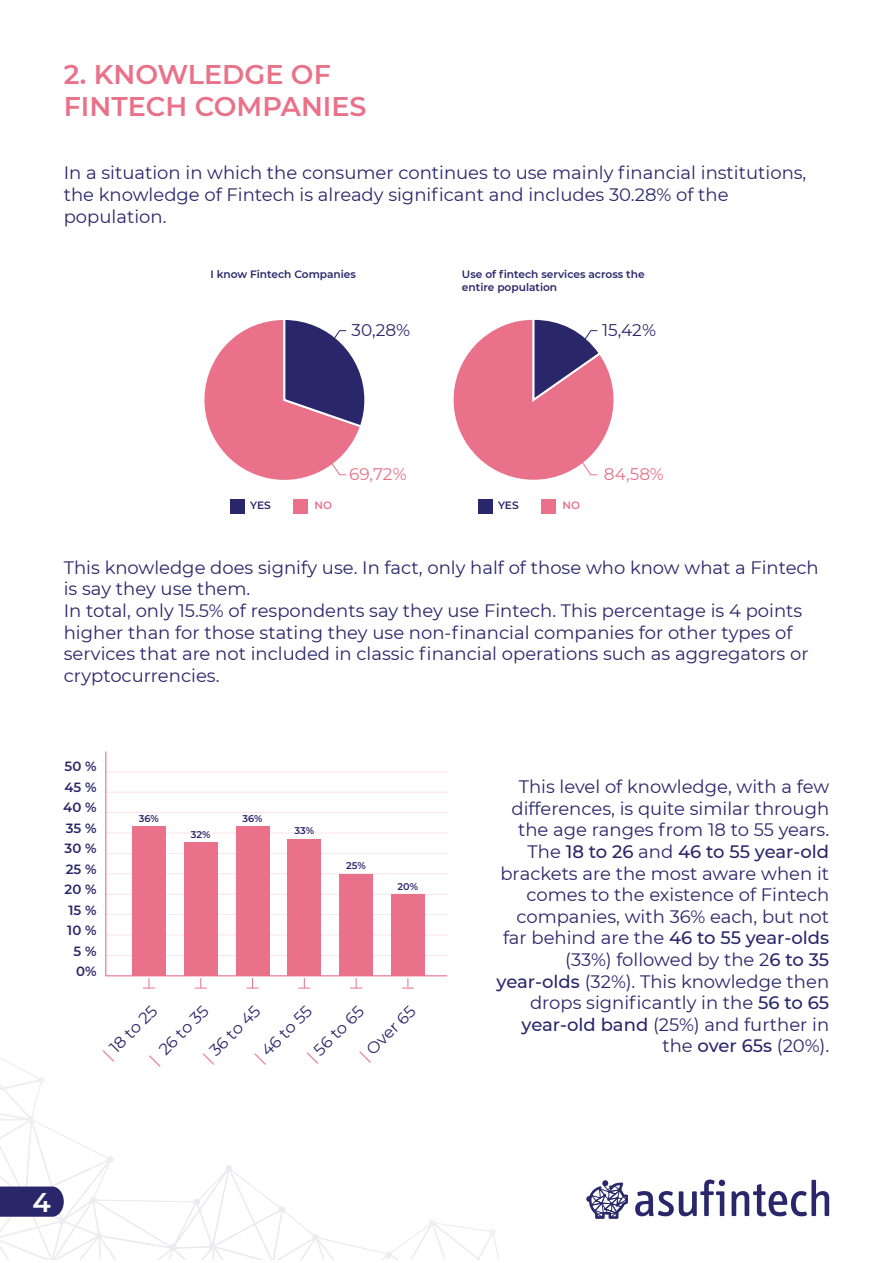
<style>
.page{position:relative;width:893px;height:1263px;background:#fff}
.page>*{position:absolute;margin:0;border:0;box-sizing:border-box;transform-origin:0 0}
.t1{font:600 27px/32.4px "Montserrat";color:#e97189}
.t2{font:600 27px "Montserrat";color:#fff}
.t3{font:18px/21.6px "Montserrat";color:#29266a}
.t4{font:16.95px "Montserrat";color:#e97189}
.t5{font:16.95px "Montserrat";color:#29266a}
.t6{font:16.2px "Montserrat";color:#29266a}
.t7{font:600 13.35px/20.5px "Montserrat";color:#29266a;text-align:right}
.t8{font:600 10.65px/12.8px "Montserrat";color:#29266a}
.t9{font:600 10.65px "Montserrat";color:#e97189}
.t10{font:600 9.75px "Montserrat";color:#29266a}
.s1{color:#e97189}
.s2{font-weight:500}
</style>
<div class="page">
<svg style="left:0;top:1057px;width:499px;height:203px"></svg>
<div style="left:231px;top:500px;width:14px;height:14px;background:#29266a"></div>
<div style="left:294px;top:500px;width:14px;height:14px;background:#e97189"></div>
<div style="left:479px;top:500px;width:14px;height:14px;background:#29266a"></div>
<div style="left:542px;top:500px;width:14px;height:14px;background:#e97189"></div>
<svg style="left:204px;top:320px;width:161px;height:160px"></svg>
<svg style="left:453px;top:319px;width:161px;height:161px"></svg>
<svg style="left:105px;top:751px;width:343px;height:226px"></svg>
<hr style="left:106px;top:955px;width:342px;height:1px;background:#e97189">
<hr style="left:106px;top:935px;width:342px;height:1px;background:#e97189">
<hr style="left:106px;top:914px;width:342px;height:1px;background:#e97189">
<hr style="left:106px;top:894px;width:342px;height:1px;background:#e97189">
<hr style="left:106px;top:873px;width:342px;height:1px;background:#e97189">
<hr style="left:106px;top:853px;width:342px;height:1px;background:#e97189">
<hr style="left:106px;top:833px;width:342px;height:1px;background:#e97189">
<hr style="left:106px;top:812px;width:342px;height:1px;background:#e97189">
<hr style="left:106px;top:792px;width:342px;height:1px;background:#e97189">
<hr style="left:106px;top:771px;width:342px;height:1px;background:#e97189">
<div style="left:132px;top:826px;width:34px;height:150px;background:#e97189"></div>
<div style="left:184px;top:843px;width:33px;height:133px;background:#e97189"></div>
<div style="left:236px;top:826px;width:33px;height:150px;background:#e97189"></div>
<div style="left:288px;top:839px;width:33px;height:137px;background:#e97189"></div>
<div style="left:339px;top:874px;width:34px;height:102px;background:#e97189"></div>
<div style="left:391px;top:894px;width:34px;height:82px;background:#e97189"></div>
<svg style="left:143px;top:978px;width:12px;height:11px"></svg>
<svg style="left:195px;top:978px;width:12px;height:11px"></svg>
<svg style="left:246px;top:978px;width:13px;height:11px"></svg>
<svg style="left:298px;top:978px;width:12px;height:11px"></svg>
<svg style="left:350px;top:978px;width:12px;height:11px"></svg>
<svg style="left:402px;top:978px;width:12px;height:11px"></svg>
<svg style="left:586px;top:1180px;width:42px;height:39px"></svg>
<svg style="left:732px;top:1180px;width:97px;height:36px"></svg>
<svg style="left:635px;top:1179px;width:90px;height:37px"></svg>
<h1 class="t1" style="left:64px;top:57px;width:304px">2. KNOWLEDGE OF<br>FINTECH COMPANIES</h1>
<p class="t3" style="left:64px;top:161px;width:744px">In a situation in which the consumer continues to use mainly financial institutions, the knowledge of Fintech is already significant and includes 30.28% of the population.</p>
<p class="t8" style="left:210px;top:267px;width:147px">I know Fintech Companies</p>
<p class="t8" style="left:462px;top:267px;width:184px">Use of fintech services across the entire population</p>
<p class="t5" style="left:352px;top:319px;width:60px">30,28%</p>
<p class="t5" style="left:602px;top:319px;width:55px">15,42%</p>
<p class="t4" style="left:349px;top:462px;width:59px">69,72%</p>
<p class="t8" style="left:250px;top:499px;width:22px">YES</p>
<p class="t9" style="left:315px;top:498px;width:19px">NO</p>
<p class="t8" style="left:498px;top:499px;width:22px">YES</p>
<p class="t9" style="left:562px;top:498px;width:19px">NO</p>
<p class="t4" style="left:604px;top:462px;width:62px">84,58%</p>
<p class="t3" style="left:64px;top:556px;width:756px">This knowledge does signify use. In fact, only half of those who know what a Fintech is say they use them.<br>In total, only 15.5% of respondents say they use Fintech. This percentage is 4 points higher than for those stating they use non-financial companies for other types of services that are not included in classic financial operations such as aggregators or cryptocurrencies.</p>
<p class="t7" style="left:63px;top:756px;width:35px">50 %<br>45 %<br>40 %<br>35 %<br>30 %<br>25 %<br>20 %<br>15 %<br>10 %<br>5 %<br>0%</p>
<p class="t10" style="left:139px;top:811px;width:21px">36%</p>
<p class="t10" style="left:243px;top:811px;width:21px">36%</p>
<p class="t10" style="left:191px;top:828px;width:21px">32%</p>
<p class="t10" style="left:295px;top:824px;width:21px">33%</p>
<p class="t10" style="left:346px;top:859px;width:21px">25%</p>
<p class="t10" style="left:398px;top:879px;width:22px">20%</p>
<p class="t6" style="left:302px;top:1051px;width:74px;rotate:-45deg"><span class="s1">|</span> 56 to 65</p>
<p class="t6" style="left:198px;top:1052px;width:74px;rotate:-45deg"><span class="s1">|</span> 36 to 45</p>
<p class="t6" style="left:250px;top:1052px;width:74px;rotate:-45deg"><span class="s1">|</span> 46 to 55</p>
<p class="t6" style="left:355px;top:1050px;width:72px;rotate:-45deg"><span class="s1">|</span> Over 65</p>
<p class="t6" style="left:98px;top:1049px;width:70px;rotate:-45deg"><span class="s1">|</span> 18 to 25</p>
<p class="t6" style="left:144px;top:1053px;width:77px;rotate:-45deg"><span class="s1">|</span> 26 to 35</p>
<p class="t3" style="left:497px;top:775px;width:334px;text-align:right">This level of knowledge, with a few differences, is quite similar through the age ranges from 18 to 55 years.<br>The <span class="s2">18 to 26</span> and <span class="s2">46 to 55 year-old </span>brackets are the most aware when it comes to the existence of Fintech companies, with 36% each, but not far behind are the <span class="s2">46 to 55 year-olds </span>(33%) followed by the 2<span class="s2">6 to 35 year-olds</span> (32%). This knowledge then drops significantly in the <span class="s2">56 to 65 year-old band</span> (25%) and further in the <span class="s2">over 65s</span> (20%).</p>
<h1 class="t2" style="left:32px;top:1183px;width:20px">4</h1>
</div>
